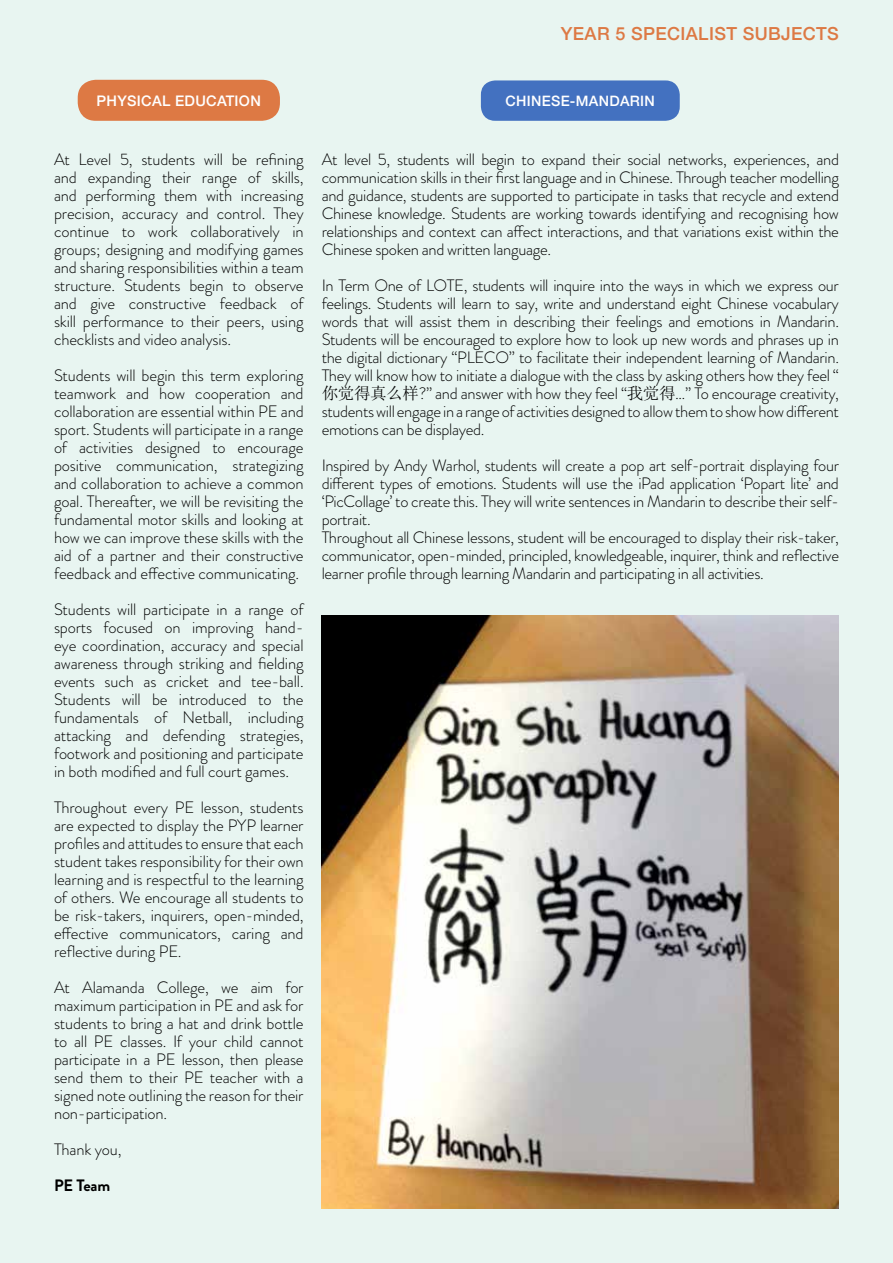
<style>
.page{position:relative;width:893px;height:1263px;background:#e8f5f1}
.page>*{position:absolute;margin:0;border:0;box-sizing:border-box;transform-origin:0 0}
.t1{font:500 18px "Helvetica Neue";letter-spacing:.02em;color:#dd7944}
.t2{font:300 16.5px/18px "Brandon Grotesque";letter-spacing:-.02em;color:#000;text-align:justify}
.t3{font:700 16.5px "Brandon Grotesque";letter-spacing:-.01em;color:#000}
.t4{font:500 14.55px "Helvetica Neue";letter-spacing:.02em;color:#fff}
.t5{font:500 14.4px "Helvetica Neue";letter-spacing:.02em;color:#fff}
.s1{font-family:"Sim Sun";font-weight:400}
</style>
<div class="page">
<div style="left:78px;top:80px;width:202px;height:41px;background:#dd7944;border-radius:18px"></div>
<div style="left:481px;top:80px;width:199px;height:41px;background:#4371c0;border-radius:14px"></div>
<img style="left:322px;top:616px;width:517px;height:593px">
<p class="t1" style="left:561px;top:19px;width:280px">YEAR 5 SPECIALIST SUBJECTS</p>
<p class="t4" style="left:97px;top:89px;width:166px">PHYSICAL EDUCATION</p>
<p class="t5" style="left:506px;top:89px;width:151px">CHINESE-MANDARIN</p>
<p class="t2" style="left:54px;top:150px;width:251px">At Level 5, students will be refining and expanding their range of skills, and performing them with increasing precision, accuracy and control. They continue to work collaboratively in groups; designing and modifying games and sharing responsibilities within a team structure. Students begin to observe and give constructive feedback of skill performance to their peers, using checklists and video analysis.</p>
<p class="t2" style="left:54px;top:366px;width:251px">Students will begin this term exploring teamwork and how cooperation and collaboration are essential within PE and sport. Students will participate in a range of activities designed to encourage positive communication, strategizing and collaboration to achieve a common goal. Thereafter, we will be revisiting the fundamental motor skills and looking at how we can improve these skills with the aid of a partner and their constructive feedback and effective communicating.</p>
<p class="t2" style="left:54px;top:600px;width:251px">Students will participate in a range of sports focused on improving hand&shy;eye coordination, accuracy and special awareness through striking and fielding events such as cricket and tee-ball.<br>Students will be introduced to the fundamentals of Netball, including attacking and defending strategies, footwork and positioning and participate in both modified and full court games.</p>
<p class="t2" style="left:54px;top:798px;width:251px">Throughout every PE lesson, students are expected to display the PYP learner profiles and attitudes to ensure that each student takes responsibility for their own learning and is respectful to the learning of others. We encourage all students to be risk-takers, inquirers, open-minded, effective communicators, caring and reflective during PE.</p>
<p class="t2" style="left:54px;top:978px;width:251px">At Alamanda College, we aim for maximum participation in PE and ask for students to bring a hat and drink bottle to all PE classes. If your child cannot participate in a PE lesson, then please send them to their PE teacher with a signed note outlining the reason for their non-participation.</p>
<p class="t2" style="left:54px;top:1140px;width:69px">Thank you,</p>
<p class="t3" style="left:54px;top:1173px;width:58px">PE Team</p>
<p class="t2" style="left:322px;top:150px;width:519px">At level 5, students will begin to expand their social networks, experiences, and communication skills in their first language and in Chinese. Through teacher modelling and guidance, students are supported to participate in tasks that recycle and extend Chinese knowledge. Students are working towards identifying and recognising how relationships and context can affect interactions, and that variations exist within the Chinese spoken and written language.</p>
<p class="t2" style="left:322px;top:276px;width:519px">In Term One of LOTE, students will inquire into the ways in which we express our feelings. Students will learn to say, write and understand eight Chinese vocabulary words that will assist them in describing their feelings and emotions in Mandarin.<br>Students will be encouraged to explore how to look up new words and phrases up in the digital dictionary “PLECO” to facilitate their independent learning of Mandarin.<br>They will know how to initiate a dialogue with the class by asking others how they feel “<span class="s1">你觉得真么样</span>?” and answer with how they feel “<span class="s1">我觉得</span>…” To encourage creativity, students will engage in a range of activities designed to allow them to show how different emotions can be displayed.</p>
<p class="t2" style="left:322px;top:456px;width:519px;text-align:left">Inspired by Andy Warhol, students will create a pop art self-portrait displaying four different types of emotions. Students will use the iPad application ‘Popart lite’ and ‘PicCollage’ to create this. They will write sentences in Mandarin to describe their self&shy;portrait.<br>Throughout all Chinese lessons, student will be encouraged to display their risk-taker, communicator, open-minded, principled, knowledgeable, inquirer, think and reflective learner profile through learning Mandarin and participating in all activities.</p>
</div>
